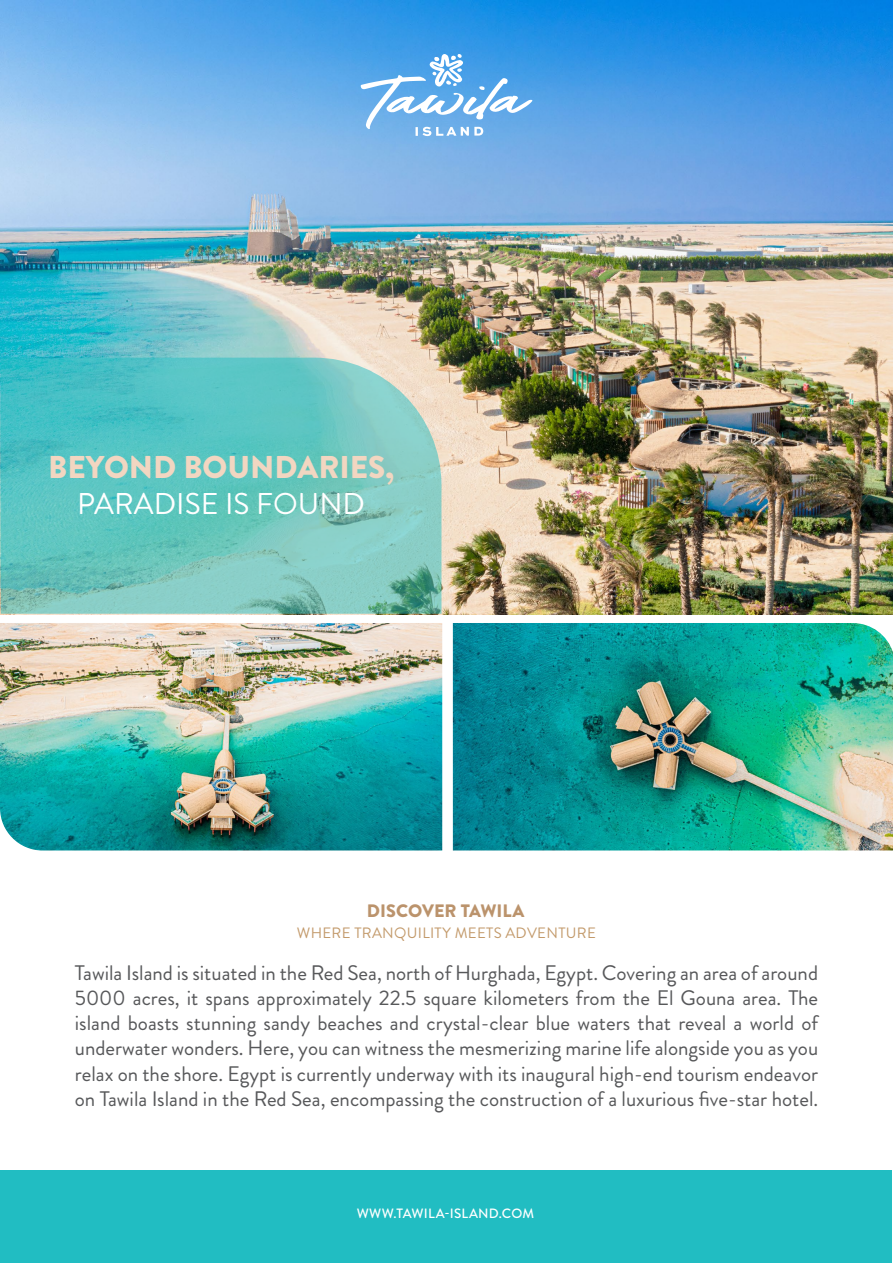
<style>
.page{position:relative;width:893px;height:1263px;background:#fff}
.page>*{position:absolute;margin:0;border:0;box-sizing:border-box;transform-origin:0 0}
.t1{font:900 31.5px "Brandon Grotesque";color:#f2d6c1}
.t2{font:30px "Brandon Grotesque";color:#fff}
.t3{font:21px/25.2px "Brandon Grotesque";color:#57585a;text-align:justify}
.t4{font:900 18px "Brandon Grotesque";color:#bb936c}
.t5{font:15px "Brandon Grotesque";letter-spacing:.02em;color:#c39a6b}
.t6{font:500 13.5px "Brandon Grotesque";letter-spacing:.02em;color:#fff}
</style>
<div class="page">
<img style="left:0;top:0;width:893px;height:614px">
<img style="left:453px;top:623px;width:440px;height:227px">
<img style="left:0;top:623px;width:442px;height:227px">
<div style="left:1px;top:1170px;width:891px;height:93px;background:#21bdc2"></div>
<svg style="left:1px;top:358px;width:440px;height:256px;background:#6cc6c0"></svg>
<svg style="left:360px;top:54px;width:172px;height:82px"></svg>
<p class="t1" style="left:48px;top:445px;width:347px">BEYOND BOUNDARIES,</p>
<p class="t2" style="left:77px;top:483px;width:289px">PARADISE IS FOUND</p>
<p class="t4" style="left:367px;top:898px;width:159px">DISCOVER TAWILA</p>
<p class="t5" style="left:297px;top:922px;width:301px">WHERE TRANQUILITY MEETS ADVENTURE</p>
<p class="t3" style="left:75px;top:960px;width:745px">Tawila Island is situated in the Red Sea, north of Hurghada, Egypt. Covering an area of around 5000 acres, it spans approximately 22.5 square kilometers from the El Gouna area. The island boasts stunning sandy beaches and crystal-clear blue waters that reveal a world of underwater wonders. Here, you can witness the mesmerizing marine life alongside you as you relax on the shore. Egypt is currently underway with its inaugural high-end tourism endeavor on Tawila Island in the Red Sea, encompassing the construction of a luxurious five-star hotel.</p>
<p class="t6" style="left:357px;top:1203px;width:179px">WWW.TAWILA-ISLAND.COM</p>
</div>
